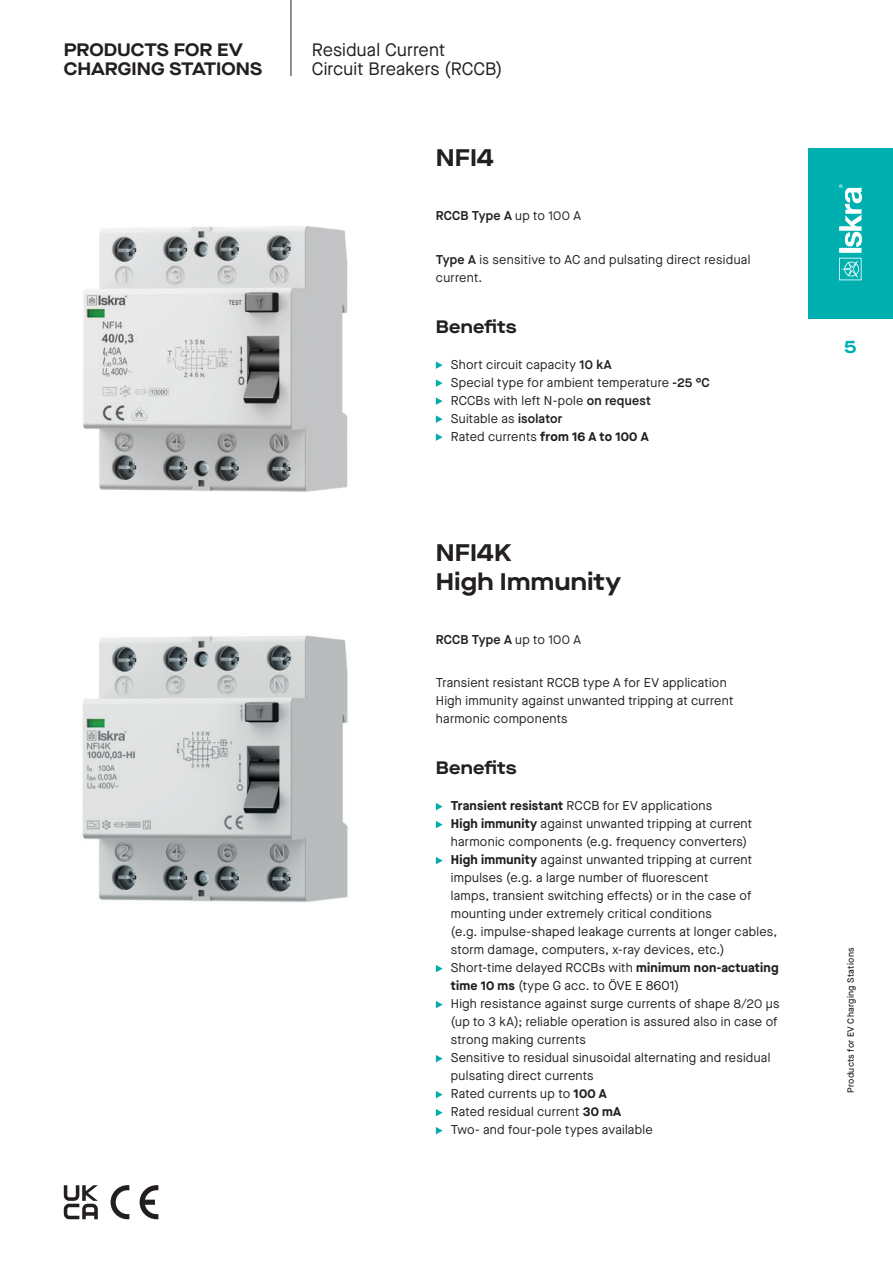
<style>
.page{position:relative;width:893px;height:1263px;background:#fff}
.page>*{position:absolute;margin:0;border:0;box-sizing:border-box;transform-origin:0 0}
.t1{font:700 expanded 24px "Maison Neue";letter-spacing:.01em;color:#231f20}
.t2{font:700 expanded 18px/19.5px "Maison Neue";letter-spacing:.005em;color:#231f20}
.t3{font:18px "Maison Neue";letter-spacing:.005em;color:#231f20}
.t4{font:700 expanded 18px "Maison Neue";color:#00b0b0}
.t5{font:12.75px/18px "Maison Neue";letter-spacing:.02em;color:#231f20}
.t6{font:600 12.75px "Maison Neue";letter-spacing:.015em;color:#231f20}
.t7{font:500 9px "Maison Neue";letter-spacing:.035em;color:#231f20}
.s1{font-weight:400}
.s2{font-weight:600}
.s3{font-weight:700}
</style>
<div class="page">
<svg style="left:436px;top:361px;width:7px;height:8px"></svg>
<svg style="left:436px;top:379px;width:7px;height:8px"></svg>
<svg style="left:436px;top:397px;width:7px;height:8px"></svg>
<svg style="left:436px;top:415px;width:7px;height:8px"></svg>
<svg style="left:436px;top:433px;width:7px;height:8px"></svg>
<img style="left:83px;top:226px;width:265px;height:266px">
<hr style="left:291px;top:0;width:1px;height:76px;background:#231f20">
<svg style="left:111px;top:1185px;width:18px;height:34px"></svg>
<svg style="left:140px;top:1185px;width:18px;height:34px"></svg>
<svg style="left:64px;top:1185px;width:34px;height:34px"></svg>
<svg style="left:436px;top:803px;width:7px;height:7px"></svg>
<svg style="left:436px;top:821px;width:7px;height:7px"></svg>
<svg style="left:436px;top:857px;width:7px;height:7px"></svg>
<svg style="left:436px;top:965px;width:7px;height:7px"></svg>
<svg style="left:436px;top:1001px;width:7px;height:7px"></svg>
<svg style="left:436px;top:1055px;width:7px;height:7px"></svg>
<svg style="left:436px;top:1091px;width:7px;height:7px"></svg>
<svg style="left:436px;top:1109px;width:7px;height:7px"></svg>
<svg style="left:436px;top:1127px;width:7px;height:7px"></svg>
<img style="left:82px;top:635px;width:266px;height:268px">
<div style="left:808px;top:149px;width:85px;height:170px;background:#00b0b0"></div>
<svg style="left:839px;top:184px;width:23px;height:96px"></svg>
<p class="t2" style="left:64px;top:39px;width:200px">PRODUCTS FOR EV<br>CHARGING STATIONS</p>
<p class="t3" style="left:312px;top:37px;width:135px">Residual Current</p>
<p class="t3" style="left:312px;top:57px;width:192px">Circuit Breakers (RCCB)</p>
<p class="t1" style="left:436px;top:141px;width:60px">NFI4</p>
<p class="t6" style="left:436px;top:207px;width:147px">RCCB Type A <span class="s1">up to 100 A</span></p>
<p class="t5" style="left:436px;top:250px;width:316px"><span class="s2">Type A</span> is sensitive to AC and pulsating direct residual current.</p>
<p class="t2" style="left:436px;top:316px;width:82px">Benefits</p>
<p class="t5" style="left:451px;top:355px;width:162px">Short circuit capacity <span class="s2">10 kA</span></p>
<p class="t5" style="left:451px;top:373px;width:260px">Special type for ambient temperature <span class="s2">-25 °C</span></p>
<p class="t5" style="left:451px;top:391px;width:201px">RCCBs with left N-pole <span class="s2">on request</span></p>
<p class="t5" style="left:451px;top:409px;width:113px">Suitable as <span class="s2">isolator</span></p>
<p class="t5" style="left:451px;top:427px;width:199px">Rated currents <span class="s3">from 16 A to 100 A</span></p>
<p class="t1" style="left:436px;top:536px;width:77px">NFI4K</p>
<p class="t1" style="left:436px;top:564px;width:187px">High Immunity</p>
<p class="t6" style="left:436px;top:630px;width:147px">RCCB Type A <span class="s1">up to 100 A</span></p>
<p class="t5" style="left:436px;top:674px;width:292px">Transient resistant RCCB type A for EV application</p>
<p class="t5" style="left:436px;top:692px;width:299px">High immunity against unwanted tripping at current</p>
<p class="t5" style="left:436px;top:710px;width:133px">harmonic components</p>
<p class="t2" style="left:436px;top:758px;width:82px">Benefits</p>
<p class="t5" style="left:451px;top:797px;width:263px"><span class="s3">Transient resistant</span> RCCB for EV applications</p>
<p class="t5" style="left:451px;top:815px;width:303px"><span class="s3">High immunity</span> against unwanted tripping at current harmonic components (e.g. frequency converters)</p>
<p class="t5" style="left:451px;top:851px;width:303px"><span class="s3">High immunity</span> against unwanted tripping at current</p>
<p class="t5" style="left:451px;top:869px;width:259px">impulses (e.g. a large number of fluorescent</p>
<p class="t5" style="left:451px;top:887px;width:328px">lamps, transient switching effects) or in the case of mounting under extremely critical conditions<br>(e.g. impulse-shaped leakage currents at longer cables, storm damage, computers, x-ray devices, etc.)</p>
<p class="t5" style="left:451px;top:959px;width:329px">Short-time delayed RCCBs with <span class="s3">minimum non-actuating time 10 ms</span> (type G acc. to ÖVE E 8601)</p>
<p class="t5" style="left:451px;top:995px;width:330px">High resistance against surge currents of shape 8/20 μs (up to 3 kA); reliable operation is assured also in case of strong making currents</p>
<p class="t5" style="left:451px;top:1049px;width:321px">Sensitive to residual sinusoidal alternating and residual pulsating direct currents</p>
<p class="t5" style="left:451px;top:1085px;width:157px">Rated currents up to <span class="s3">100 A</span></p>
<p class="t5" style="left:451px;top:1103px;width:172px">Rated residual current <span class="s3">30 mA</span></p>
<p class="t5" style="left:451px;top:1121px;width:203px">Two- and four-pole types available</p>
<h2 class="t4" style="left:844px;top:334px;width:14px">5</h2>
<p class="t7" style="left:844px;top:1093px;width:147px;rotate:-90deg">Products for EV Charging Stations</p>
</div>
